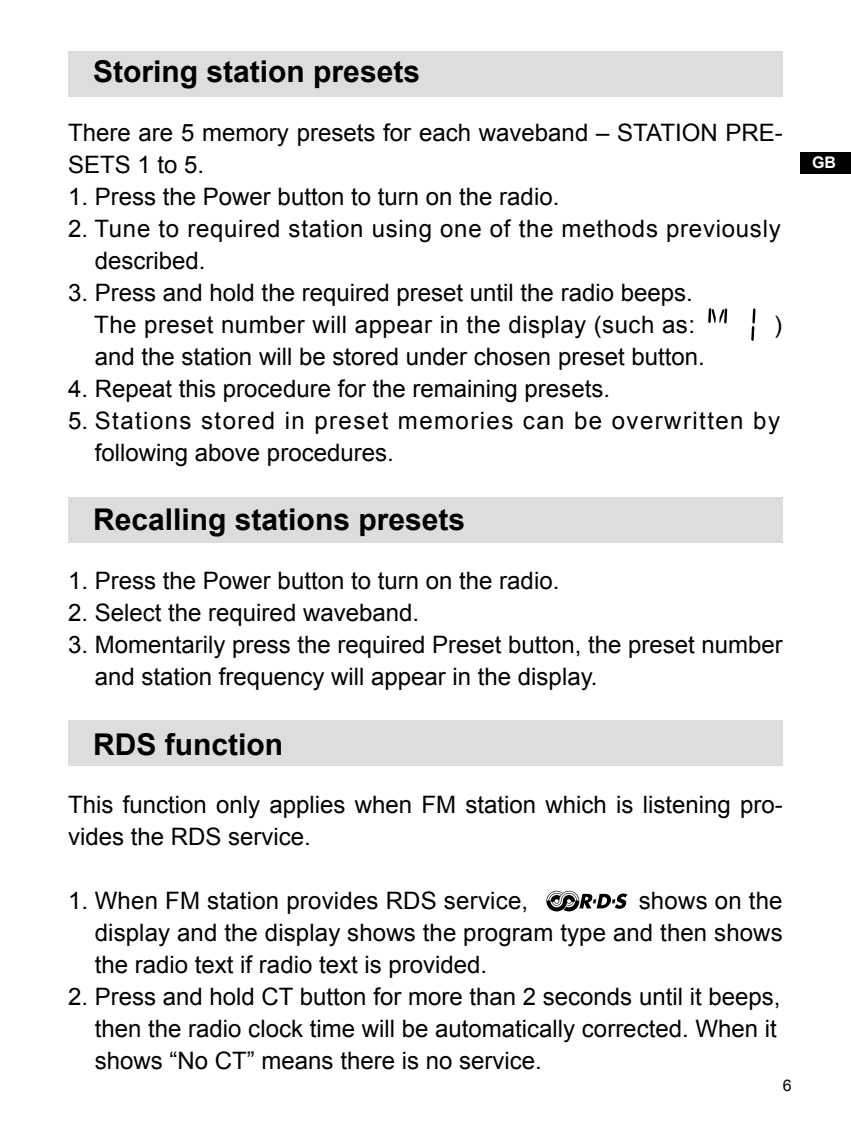
<style>
.page{position:relative;width:851px;height:1134px;background:#fff}
.page>*{position:absolute;margin:0;border:0;box-sizing:border-box;transform-origin:0 0}
.t1{font:700 30px "Arial";color:#000}
.t2{font:24px/32px "Arial";color:#000}
.t3{font:24px/32px "Arial";letter-spacing:.06em;color:#000}
.t4{font:24px/32px "Arial";letter-spacing:.03em;color:#000}
.t5{font:700 16px "Arial";color:#fff}
</style>
<div class="page">
<div style="left:800px;top:152px;width:50px;height:21px;background:#000"></div>
<div style="left:68px;top:51px;width:714px;height:45px;background:#dcddde"></div>
<div style="left:68px;top:497px;width:714px;height:45px;background:#dcddde"></div>
<div style="left:68px;top:720px;width:714px;height:45px;background:#dcddde"></div>
<svg style="left:708px;top:308px;width:19px;height:16px"></svg>
<svg style="left:751px;top:308px;width:4px;height:33px"></svg>
<svg style="left:546px;top:891px;width:81px;height:20px"></svg>
<p class="t1" style="left:93px;top:52px;width:328px">Storing station presets</p>
<p class="t2" style="left:68px;top:117px;width:716px">There are 5 memory presets for each waveband – STATION PRE-<br>SETS 1 to 5.<br>1 . Press the Power button to turn on the radio.</p>
<p class="t4" style="left:95px;top:213px;width:687px;text-indent:-27px">2. Tune to required station using one of the methods previously described.</p>
<p class="t2" style="left:68px;top:277px;width:628px;text-align:right">3. Press and hold the required preset until the radio beeps.<br>The preset number will appear in the display (such as:</p>
<p class="t2" style="left:774px;top:309px;width:9px">)</p>
<p class="t2" style="left:95px;top:341px;width:611px">and the station will be stored under chosen preset button.</p>
<p class="t2" style="left:68px;top:373px;width:543px">4. Repeat this procedure for the remaining presets.</p>
<p class="t3" style="left:95px;top:405px;width:686px;text-indent:-27px">5. Stations stored in preset memories can be overwritten by following above procedures.</p>
<p class="t1" style="left:93px;top:500px;width:373px">Recalling stations presets</p>
<p class="t2" style="left:68px;top:565px;width:492px">1 . Press the Power button to turn on the radio.</p>
<p class="t2" style="left:68px;top:597px;width:352px">2. Select the required waveband.</p>
<p class="t2" style="left:95px;top:629px;width:689px;text-indent:-27px">3. Momentarily press the required Preset button, the preset number and station frequency will appear in the display.</p>
<p class="t1" style="left:93px;top:724px;width:191px">RDS function</p>
<p class="t2" style="left:68px;top:789px;width:716px">This function only applies when FM station which is listening pro&shy;vides the RDS service.</p>
<p class="t2" style="left:68px;top:885px;width:461px">1 . When FM station provides RDS service,</p>
<p class="t2" style="left:95px;top:885px;width:689px;text-align:justify;text-indent:544px">shows on the display and the display shows the program type and then shows the radio text if radio text is provided.</p>
<p class="t2" style="left:95px;top:981px;width:687px;text-indent:-27px">2. Press and hold CT button for more than 2 seconds until it beeps, then the radio clock time will be automatically corrected. When it shows “No CT” means there is no service.</p>
<p class="t5" style="left:811px;top:152px;width:25px">GB</p>
</div>
